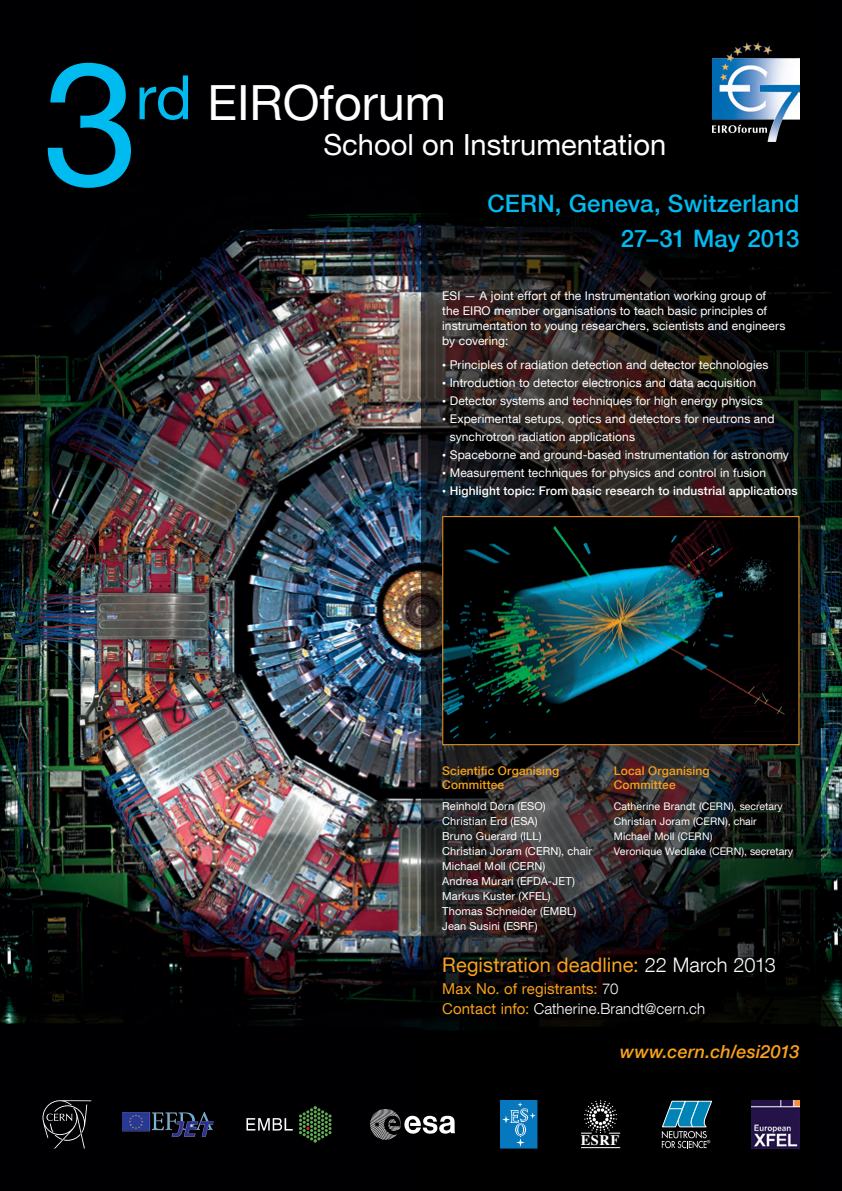
<style>
.page{position:relative;width:842px;height:1191px;background:#000002}
.page>*{position:absolute;margin:0;border:0;box-sizing:border-box;transform-origin:0 0}
.t1{font:173.4px "Helvetica Neue LT Com";color:#00bbf0}
.t2{font:61.3px "Helvetica Neue LT Com";color:#00bbf0}
.t3{font:48.5px "Helvetica Neue LT Com";color:#fff}
.t4{font:29.1px "Helvetica Neue LT Com";color:#fff}
.t5{font:500 24px "Helvetica Neue LT Com";letter-spacing:.005em;color:#00bbf0}
.t6{font:20px "Helvetica Neue LT Com";letter-spacing:.005em;color:#f8a11c}
.t7{font:italic 500 18px "Helvetica Neue LT Com";letter-spacing:.015em;color:#f8a11c}
.t8{font:300 15px "Helvetica Neue LT Com";letter-spacing:.01em;color:#fff}
.t9{font:15px "Helvetica Neue LT Com";letter-spacing:.005em;color:#f8a11c}
.t10{font:700 14.5px "Times";color:#fff}
.t11{font:12px/15px "Helvetica Neue LT Com";letter-spacing:.01em;color:#fff}
.t12{font:500 12px "Helvetica Neue LT Com";letter-spacing:.01em;color:#fff}
.t13{font:500 12px/14.4px "Helvetica Neue LT Com";letter-spacing:.01em;color:#f8a11c}
.t14{font:11px "Helvetica Neue LT Com";letter-spacing:.01em;color:#fff}
.t15{font:10.5px "Helvetica Neue LT Com";letter-spacing:.01em;color:#fff}
.t16{font:7.4px "Myriad";color:#fff}
.s1{font-size:8px}
.s2{font-weight:400;font-size:8px}
.s3{font-weight:300;color:#fff}
.s4{font-weight:400;color:#f8a11c}
</style>
<div class="page">
<img style="left:0;top:213px;width:842px;height:814px">
<svg style="left:421px;top:42px;width:400px;height:1107px"></svg>
<img style="left:444px;top:518px;width:353px;height:225px">
<div style="left:442px;top:516px;width:357px;height:229px;border:1px solid #f8a11c"></div>
<img style="left:712px;top:43px;width:87px;height:99px">
<svg style="left:43px;top:1100px;width:48px;height:48px"></svg>
<img style="left:123px;top:1112px;width:90px;height:24px">
<svg style="left:299px;top:1106px;width:32px;height:36px"></svg>
<svg style="left:246px;top:1118px;width:47px;height:12px"></svg>
<svg style="left:370px;top:1109px;width:85px;height:30px"></svg>
<div style="left:500px;top:1100px;width:37px;height:48px;border:1px solid #0777be"></div>
<svg style="left:502px;top:1102px;width:34px;height:44px"></svg>
<hr style="left:581px;top:1147px;width:39px;height:1px;background:#fff">
<svg style="left:581px;top:1100px;width:39px;height:33px"></svg>
<svg style="left:661px;top:1101px;width:51px;height:47px"></svg>
<img style="left:751px;top:1100px;width:48px;height:48px">
<p class="t1" style="left:43px;top:17px;width:98px">3</p>
<p class="t2" style="left:136px;top:60px;width:58px">rd</p>
<p class="t3" style="left:207px;top:72px;width:240px">EIROforum</p>
<p class="t4" style="left:323px;top:127px;width:344px">School on Instrumentation</p>
<p class="t5" style="left:487px;top:189px;width:314px">CERN, Geneva, Switzerland</p>
<p class="t5" style="left:621px;top:224px;width:180px">27–31 May 2013</p>
<p class="t11" style="left:442px;top:288px;width:345px">ESI — A joint effort of the Instrumentation working group of the EIRO member organisations to teach basic principles of instrumentation to young researchers, scientists and engineers by covering:</p>
<p class="t11" style="left:442px;top:357px;width:328px"><span class="s1">•</span> Principles of radiation detection and detector technologies</p>
<p class="t11" style="left:442px;top:375px;width:315px"><span class="s1">•</span> Introduction to detector electronics and data acquisition</p>
<p class="t11" style="left:442px;top:393px;width:322px"><span class="s1">•</span> Detector systems and techniques for high energy physics</p>
<p class="t11" style="left:450px;top:409px;width:326px;line-height:18px;text-indent:-8px"><span class="s1">•</span> Experimental setups, optics and detectors for neutrons and synchrotron radiation applications</p>
<p class="t11" style="left:442px;top:447px;width:348px"><span class="s1">•</span> Spaceborne and ground-based instrumentation for astronomy</p>
<p class="t11" style="left:442px;top:465px;width:325px"><span class="s1">•</span> Measurement techniques for physics and control in fusion</p>
<p class="t12" style="left:442px;top:483px;width:357px"><span class="s2">•</span> Highlight topic: From basic research to industrial applications</p>
<p class="t13" style="left:442px;top:763px;width:119px">Scientific Organising<br>Committee</p>
<p class="t14" style="left:442px;top:799px;width:105px">Reinhold Dorn (ESO)</p>
<p class="t14" style="left:442px;top:814px;width:97px">Christian Erd (ESA)</p>
<p class="t14" style="left:442px;top:829px;width:101px">Bruno Guerard (ILL)</p>
<p class="t14" style="left:442px;top:844px;width:151px">Christian Joram (CERN), chair</p>
<p class="t14" style="left:442px;top:859px;width:105px">Michael Moll (CERN)</p>
<p class="t14" style="left:442px;top:874px;width:134px">Andrea Murari (EFDA-JET)</p>
<p class="t14" style="left:442px;top:889px;width:110px">Markus Kuster (XFEL)</p>
<p class="t14" style="left:442px;top:904px;width:135px">Thomas Schneider (EMBL)</p>
<p class="t14" style="left:442px;top:919px;width:97px">Jean Susini (ESRF)</p>
<p class="t13" style="left:614px;top:763px;width:97px">Local Organising<br>Committee</p>
<p class="t15" style="left:614px;top:800px;width:171px">Catherine Brandt (CERN), secretary</p>
<p class="t15" style="left:614px;top:815px;width:144px">Christian Joram (CERN), chair</p>
<p class="t15" style="left:614px;top:830px;width:100px">Michael Moll (CERN)</p>
<p class="t15" style="left:614px;top:845px;width:181px">Veronique Wedlake (CERN), secretary</p>
<p class="t6" style="left:442px;top:952px;width:335px">Registration deadline: <span class="s3">22 March 2013</span></p>
<p class="t9" style="left:442px;top:979px;width:178px">Max No. of registrants: <span class="s3">70</span></p>
<p class="t8" style="left:442px;top:999px;width:264px"><span class="s4">Contact info:</span> Catherine.Brandt@cern.ch</p>
<p class="t7" style="left:620px;top:1040px;width:181px">www.cern.ch/esi2013</p>
<p class="t10" style="left:581px;top:1126px;width:40px">ESRF</p>
<p class="t16" style="left:707px;top:1138px;width:5px">®</p>
</div>
